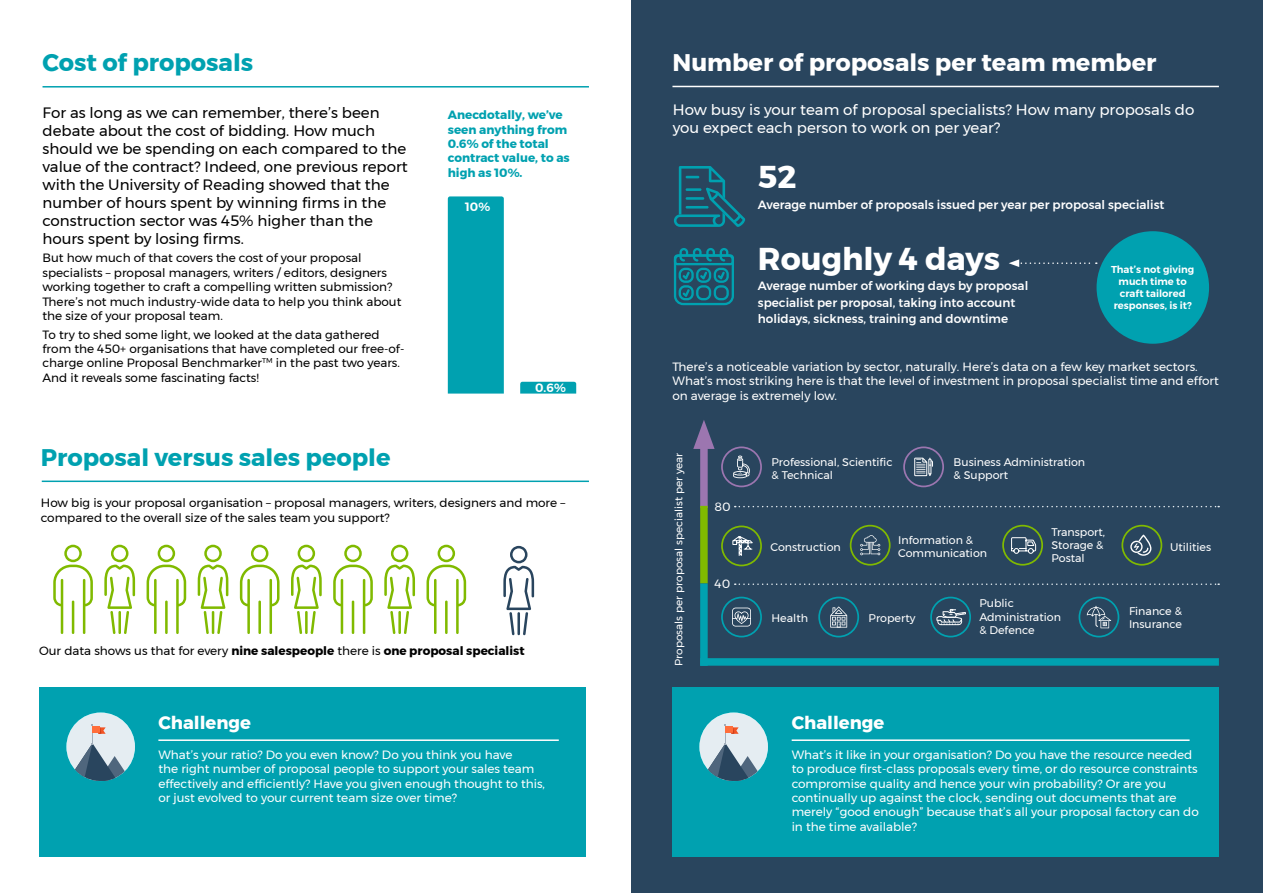
<style>
.page{position:relative;width:1263px;height:893px;background:#fff}
.page>*{position:absolute;margin:0;border:0;box-sizing:border-box;transform-origin:0 0}
.t1{font:700 31.5px "Montserrat";color:#fff}
.t2{font:700 24px "Montserrat";color:#00a1b0}
.t3{font:700 24px "Montserrat";color:#fff}
.t4{font:700 18px "Montserrat";color:#fff}
.t5{font:15px/18px "Montserrat";color:#000}
.t6{font:15px/18px "Montserrat";color:#fff}
.t7{font:12px/14.4px "Montserrat";color:#fff}
.t8{font:12px/14.4px "Montserrat";color:#000}
.t9{font:500 12px/16.5px "Montserrat";color:#fff}
.t10{font:700 12px/14.4px "Montserrat";color:#00a1b0}
.t11{font:700 12px "Montserrat";color:#000}
.t12{font:600 12px "Montserrat";color:#fff}
.t13{font:11.1px/13.2px "Montserrat";color:#fff}
.t14{font:10.5px "Montserrat";color:#fff}
.t15{font:600 10.05px/12px "Montserrat";color:#fff;text-align:center}
.s1{font-weight:400}
</style>
<div class="page">
<div style="left:631px;top:0;width:632px;height:893px;background:#29455e"></div>
<div style="left:672px;top:687px;width:547px;height:169px;background:#00a1b0"></div>
<div style="left:39px;top:687px;width:546px;height:169px;background:#00a1b0"></div>
<hr style="left:672px;top:86px;width:547px;height:1px;background:#fff">
<svg style="left:674px;top:248px;width:60px;height:57px"></svg>
<svg style="left:674px;top:166px;width:72px;height:61px"></svg>
<hr style="left:43px;top:86px;width:546px;height:2px;background:#00a1b0">
<div style="left:699px;top:712px;width:69px;height:69px;background:#e5edf2;border-radius:34px"></div>
<svg style="left:699px;top:724px;width:67px;height:57px"></svg>
<hr style="left:792px;top:739px;width:397px;height:2px;background:#fff">
<div style="left:1096px;top:231px;width:113px;height:113px;background:#00a1b0;border-radius:50%"></div>
<svg style="left:735px;top:506px;width:484px;height:1px"></svg>
<svg style="left:735px;top:583px;width:484px;height:2px"></svg>
<div style="left:700px;top:437px;width:8px;height:71px;background:#9c76b0"></div>
<svg style="left:693px;top:420px;width:21px;height:29px"></svg>
<div style="left:700px;top:506px;width:8px;height:77px;background:#80ba00"></div>
<div style="left:700px;top:583px;width:8px;height:83px;background:#00a1b0"></div>
<div style="left:850px;top:525px;width:40px;height:41px;border:2px solid #80ba00;border-radius:50%"></div>
<svg style="left:860px;top:535px;width:20px;height:20px"></svg>
<div style="left:818px;top:597px;width:41px;height:40px;border:2px solid #00a1b0;border-radius:50%"></div>
<svg style="left:830px;top:606px;width:17px;height:22px"></svg>
<div style="left:721px;top:597px;width:41px;height:40px;border:2px solid #00a1b0;border-radius:50%"></div>
<svg style="left:732px;top:608px;width:19px;height:18px"></svg>
<svg style="left:1079px;top:597px;width:39px;height:40px"></svg>
<div style="left:1078px;top:597px;width:41px;height:40px;border:2px solid #00a1b0;border-radius:50%"></div>
<svg style="left:1087px;top:606px;width:24px;height:22px"></svg>
<div style="left:1121px;top:525px;width:41px;height:41px;border:2px solid #80ba00;border-radius:50%"></div>
<svg style="left:1130px;top:535px;width:21px;height:21px"></svg>
<div style="left:721px;top:526px;width:41px;height:40px;border:2px solid #80ba00;border-radius:50%"></div>
<svg style="left:732px;top:536px;width:21px;height:20px"></svg>
<div style="left:903px;top:446px;width:41px;height:41px;border:2px solid #9c76b0;border-radius:50%"></div>
<svg style="left:914px;top:458px;width:19px;height:18px"></svg>
<div style="left:721px;top:446px;width:41px;height:41px;border:2px solid #9c76b0;border-radius:50%"></div>
<svg style="left:733px;top:456px;width:17px;height:22px"></svg>
<div style="left:1002px;top:525px;width:41px;height:41px;border:2px solid #80ba00;border-radius:50%"></div>
<svg style="left:1011px;top:537px;width:25px;height:17px"></svg>
<svg style="left:931px;top:597px;width:39px;height:40px"></svg>
<div style="left:930px;top:597px;width:41px;height:40px;border:2px solid #00a1b0;border-radius:50%"></div>
<svg style="left:936px;top:609px;width:30px;height:16px"></svg>
<div style="left:700px;top:658px;width:519px;height:8px;background:#00a1b0"></div>
<hr style="left:42px;top:481px;width:547px;height:1px;background:#00a1b0">
<svg style="left:53px;top:545px;width:40px;height:89px"></svg>
<svg style="left:426px;top:545px;width:40px;height:89px"></svg>
<svg style="left:240px;top:545px;width:39px;height:89px"></svg>
<svg style="left:147px;top:545px;width:39px;height:89px"></svg>
<svg style="left:333px;top:545px;width:40px;height:89px"></svg>
<svg style="left:104px;top:545px;width:31px;height:89px"></svg>
<svg style="left:291px;top:545px;width:31px;height:89px"></svg>
<svg style="left:198px;top:545px;width:30px;height:89px"></svg>
<svg style="left:384px;top:545px;width:31px;height:89px"></svg>
<svg style="left:503px;top:546px;width:31px;height:89px"></svg>
<div style="left:66px;top:712px;width:69px;height:69px;background:#e5edf2;border-radius:34px"></div>
<svg style="left:66px;top:724px;width:67px;height:57px"></svg>
<hr style="left:158px;top:739px;width:401px;height:2px;background:#fff">
<svg style="left:1009px;top:259px;width:88px;height:8px"></svg>
<div style="left:448px;top:196px;width:56px;height:198px;background:#00a1b0"></div>
<svg style="left:520px;top:382px;width:56px;height:12px"></svg>
<h2 class="t2" style="left:43px;top:43px;width:212px">Cost of proposals</h2>
<p class="t5" style="left:43px;top:103px;width:367px">For as long as we can remember, there’s been debate about the cost of bidding. How much should we be spending on each compared to the value of the contract? Indeed, one previous report with the University of Reading showed that the number of hours spent by winning firms in the construction sector was 45% higher than the hours spent by losing firms.</p>
<p class="t8" style="left:43px;top:251px;width:360px">But how much of that covers the cost of your proposal specialists – proposal managers, writers / editors, designers working together to craft a compelling written submission?<br>There’s not much industry-wide data to help you think about the size of your proposal team.</p>
<p class="t8" style="left:43px;top:327px;width:363px">To try to shed some light, we looked at the data gathered from the 450+ organisations that have completed our free-of&shy;charge online Proposal Benchmarker<sup>TM</sup> in the past two years.<br>And it reveals some fascinating facts!</p>
<h2 class="t2" style="left:41px;top:438px;width:351px">Proposal versus sales people</h2>
<p class="t10" style="left:448px;top:108px;width:123px">Anecdotally, we’ve seen anything from<br>0.6% of the total contract value, to as high as 10%.</p>
<p class="t12" style="left:465px;top:198px;width:26px">10%</p>
<p class="t12" style="left:535px;top:378px;width:32px">0.6%</p>
<p class="t8" style="left:41px;top:496px;width:526px">How big is your proposal organisation – proposal managers, writers, designers and more – compared to the overall size of the sales team you support?</p>
<p class="t11" style="left:39px;top:641px;width:487px"><span class="s1">Our data shows us that for every</span> nine salespeople <span class="s1">there is</span> one proposal specialist</p>
<h3 class="t4" style="left:158px;top:708px;width:94px">Challenge</h3>
<p class="t7" style="left:158px;top:747px;width:388px">What’s your ratio? Do you even know? Do you think you have<br>the right number of proposal people to support your sales team effectively and efficiently? Have you given enough thought to this, or just evolved to your current team size over time?</p>
<h2 class="t3" style="left:672px;top:43px;width:486px">Number of proposals per team member</h2>
<p class="t6" style="left:673px;top:100px;width:523px">How busy is your team of proposal specialists? How many proposals do you expect each person to work on per year?</p>
<h1 class="t1" style="left:758px;top:152px;width:40px">52</h1>
<p class="t9" style="left:758px;top:196px;width:408px">Average number of proposals issued per year per proposal specialist</p>
<h1 class="t1" style="left:758px;top:233px;width:244px">Roughly 4 days</h1>
<p class="t9" style="left:758px;top:278px;width:272px">Average number of working days by proposal specialist per proposal, taking into account holidays, sickness, training and downtime</p>
<p class="t15" style="left:1111px;top:263px;width:84px">That’s not giving much time to craft tailored responses, is it?</p>
<p class="t7" style="left:672px;top:359px;width:548px">There’s a noticeable variation by sector, naturally. Here’s data on a few key market sectors.<br>What’s most striking here is that the level of investment in proposal specialist time and effort on average is extremely low.</p>
<p class="t14" style="left:671px;top:666px;width:214px;rotate:-90deg">Proposals per proposal specialist per year</p>
<p class="t7" style="left:714px;top:500px;width:18px">80</p>
<p class="t7" style="left:714px;top:576px;width:17px">40</p>
<p class="t13" style="left:771px;top:455px;width:122px">Professional, Scientific &amp; Technical</p>
<p class="t13" style="left:954px;top:455px;width:133px">Business Administration &amp; Support</p>
<p class="t13" style="left:1051px;top:525px;width:55px">Transport,<br>Storage &amp;<br>Postal</p>
<p class="t13" style="left:979px;top:597px;width:83px">Public<br>Administration &amp; Defence</p>
<p class="t13" style="left:898px;top:533px;width:90px">Information &amp;<br>Communication</p>
<p class="t13" style="left:770px;top:541px;width:72px">Construction</p>
<p class="t13" style="left:1170px;top:540px;width:43px">Utilities</p>
<p class="t13" style="left:771px;top:612px;width:38px">Health</p>
<p class="t13" style="left:869px;top:612px;width:48px">Property</p>
<p class="t13" style="left:1129px;top:604px;width:54px">Finance &amp;<br>Insurance</p>
<h3 class="t4" style="left:792px;top:708px;width:94px">Challenge</h3>
<p class="t7" style="left:792px;top:747px;width:409px">What’s it like in your organisation? Do you have the resource needed to produce first-class proposals every time, or do resource constraints compromise quality and hence your win probability? Or are you continually up against the clock, sending out documents that are merely “good enough” because that’s all your proposal factory can do in the time available?</p>
</div>
